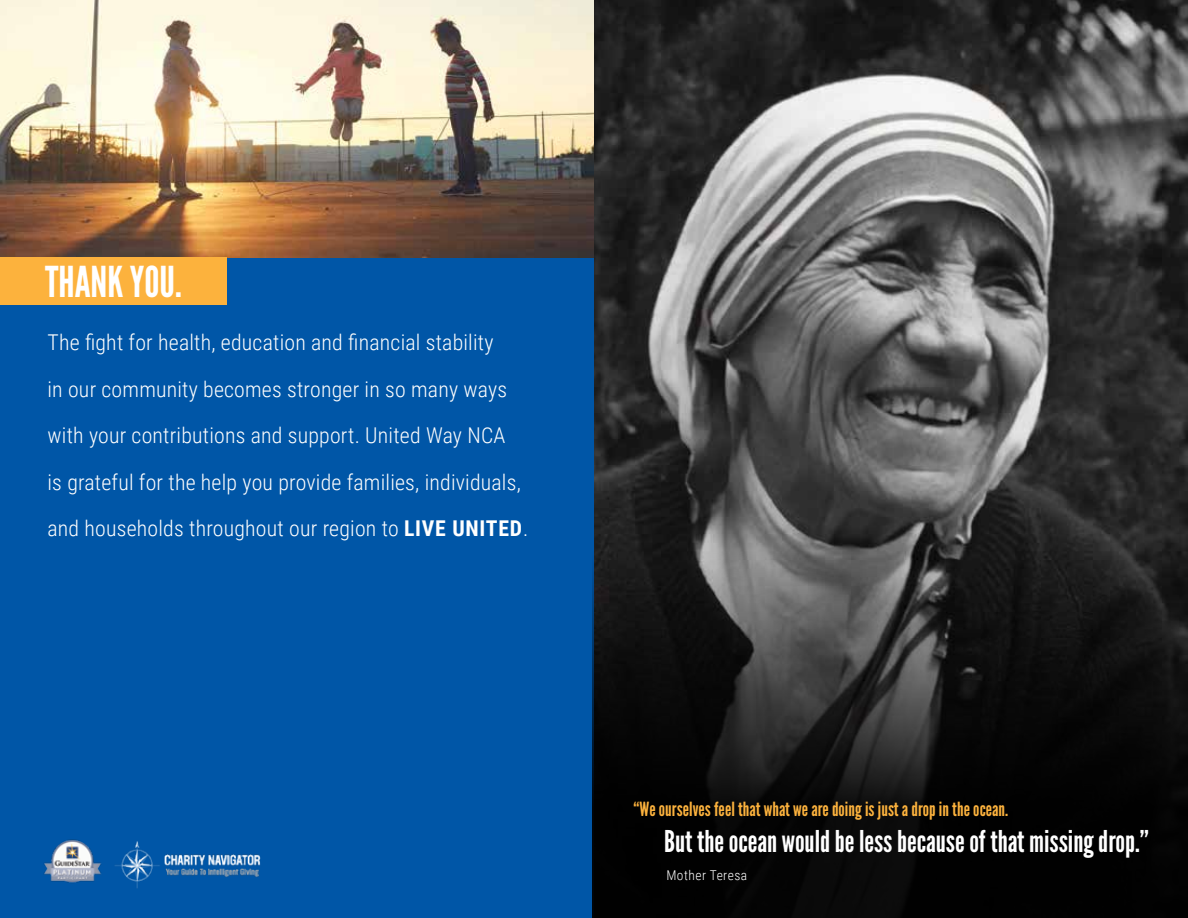
<style>
.page{position:relative;width:1188px;height:918px;background:#fff}
.page>*{position:absolute;margin:0;border:0;box-sizing:border-box;transform-origin:0 0}
.t1{font:42.45px "League Gothic";color:#fff}
.t2{font:30px "League Gothic";color:#fff}
.t3{font:300 21.75px/46.5px "Roboto Condensed";letter-spacing:.01em;color:#fff}
.t4{font:19.5px "League Gothic";letter-spacing:.005em;color:#fcb23d}
.t5{font:300 13.5px "Roboto Condensed";letter-spacing:.035em;color:#fff}
.s1{font-weight:700}
</style>
<div class="page">
<div style="left:0;top:0;width:594px;height:918px;background:#0056a7"></div>
<img style="left:0;top:0;width:594px;height:257px">
<div style="left:0;top:257px;width:227px;height:48px;background:#fcb23d"></div>
<img style="left:594px;top:0;width:594px;height:517px">
<svg style="left:592px;top:517px;width:596px;height:401px;background:#1a1a1a"></svg>
<img style="left:44px;top:839px;width:54px;height:44px">
<img style="left:98px;top:841px;width:163px;height:48px">
<h1 class="t1" style="left:45px;top:256px;width:138px">THANK YOU.</h1>
<p class="t3" style="left:48px;top:318px;width:482px">The fight for health, education and financial stability<br>in our community becomes stronger in so many ways with your contributions and support. United Way NCA<br>is grateful for the help you provide families, individuals, and households throughout our region to <span class="s1">LIVE UNITED</span>.</p>
<p class="t4" style="left:633px;top:797px;width:376px">“We ourselves feel that what we are doing is just a drop in the ocean.</p>
<h2 class="t2" style="left:664px;top:823px;width:486px">But the ocean would be less because of that missing drop.”</h2>
<p class="t5" style="left:666px;top:866px;width:82px">Mother Teresa</p>
</div>
